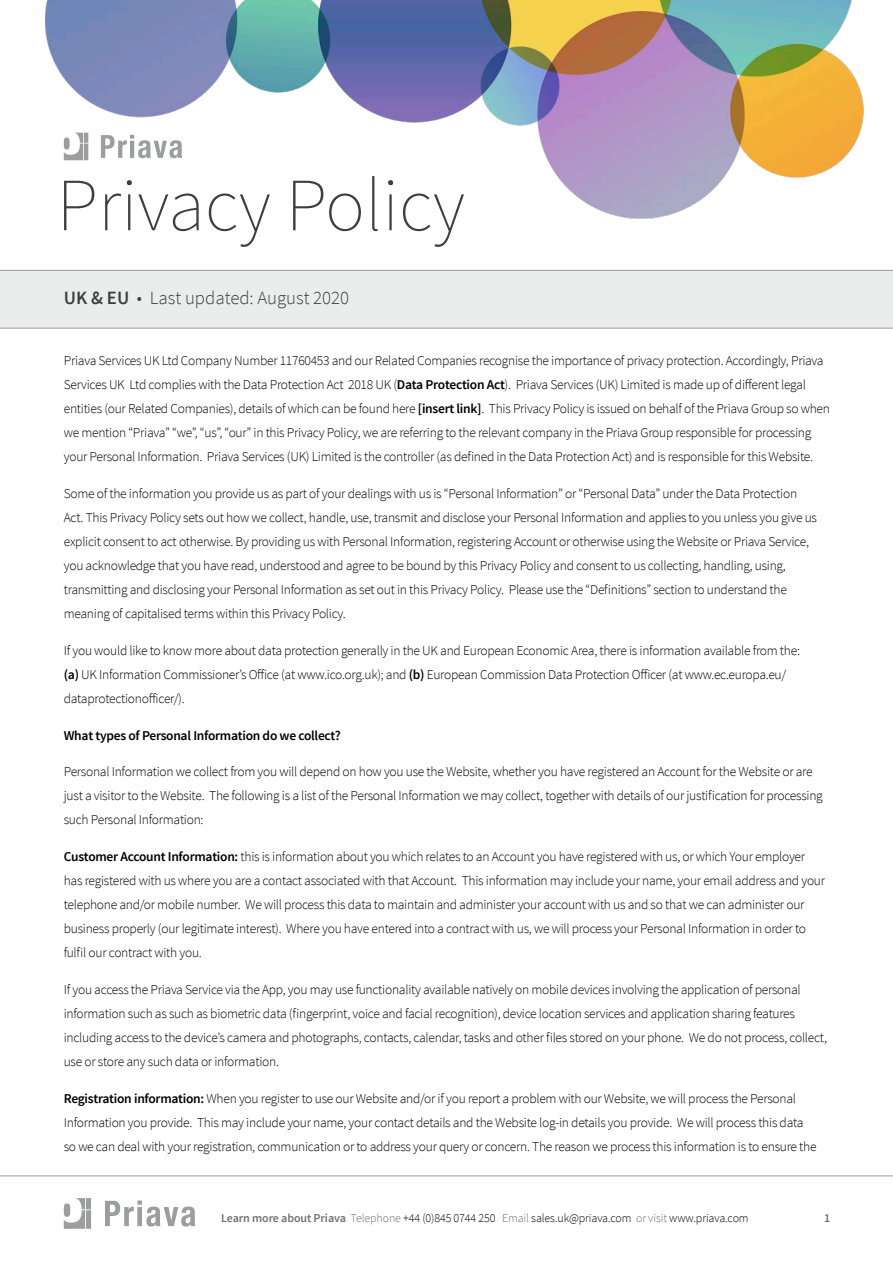
<style>
.page{position:relative;width:893px;height:1263px;background:#fff}
.page>*{position:absolute;margin:0;border:0;box-sizing:border-box;transform-origin:0 0}
.t1{font:200 75px "Source Sans Pro";color:#3e3d3f}
.t2{font:300 18.75px "Source Sans Pro";color:#3e3d3f}
.t3{font:300 13.5px/24px "Source Sans Pro";letter-spacing:-.02em;color:#000}
.t4{font:600 13.5px "Source Sans Pro";letter-spacing:-.02em;color:#000}
.t5{font:300 12px "Source Sans Pro";letter-spacing:-.01em;color:#000}
.t6{font:600 12px "Source Sans Pro";color:#6f7172}
.s1{font-weight:600}
.s2{font-weight:600;color:#6f7172}
.s3{color:#6f7172}
</style>
<div class="page">
<img style="left:45px;top:0;width:819px;height:219px">
<div style="left:0;top:271px;width:893px;height:57px;background:#ebeded"></div>
<hr style="left:0;top:270px;width:893px;height:1px;background:#9c9d9f">
<hr style="left:0;top:328px;width:893px;height:1px;background:#9c9d9f">
<hr style="left:0;top:1175px;width:893px;height:1px;background:#9c9d9f">
<svg style="left:64px;top:1198px;width:27px;height:31px"></svg>
<svg style="left:105px;top:1200px;width:90px;height:26px"></svg>
<svg style="left:64px;top:133px;width:24px;height:27px"></svg>
<svg style="left:101px;top:135px;width:81px;height:23px"></svg>
<h1 class="t1" style="left:57px;top:160px;width:410px">Privacy Policy</h1>
<h2 class="t2" style="left:64px;top:287px;width:287px"><span class="s1">UK &amp; EU</span> • Last updated: August 2020</h2>
<p class="t3" style="left:64px;top:349px;width:768px">Priava Services UK Ltd Company Number 11760453 and our Related Companies recognise the importance of privacy protection. Accordingly, Priava Services UK Ltd complies with the Data Protection Act 2018 UK (<span class="s1">Data Protection Act</span>). Priava Services (UK) Limited is made up of different legal entities (our Related Companies), details of which can be found here <span class="s1">[insert link]</span>. This Privacy Policy is issued on behalf of the Priava Group so when we mention “Priava” “we”, “us”, “our” in this Privacy Policy, we are referring to the relevant company in the Priava Group responsible for processing your Personal Information. Priava Services (UK) Limited is the controller (as defined in the Data Protection Act) and is responsible for this Website.</p>
<p class="t3" style="left:64px;top:482px;width:755px">Some of the information you provide us as part of your dealings with us is “Personal Information” or “Personal Data” under the Data Protection Act. This Privacy Policy sets out how we collect, handle, use, transmit and disclose your Personal Information and applies to you unless you give us explicit consent to act otherwise. By providing us with Personal Information, registering Account or otherwise using the Website or Priava Service, you acknowledge that you have read, understood and agree to be bound by this Privacy Policy and consent to us collecting, handling, using, transmitting and disclosing your Personal Information as set out in this Privacy Policy. Please use the “Definitions” section to understand the meaning of capitalised terms within this Privacy Policy.</p>
<p class="t3" style="left:64px;top:638px;width:738px">If you would like to know more about data protection generally in the UK and European Economic Area, there is information available from the: <span class="s1">(a)</span> UK Information Commissioner’s Office (at www.ico.org.uk); and <span class="s1">(b)</span> European Commission Data Protection Officer (at www.ec.europa.eu/ dataprotectionofficer/).</p>
<p class="t4" style="left:64px;top:726px;width:278px">What types of Personal Information do we collect?</p>
<p class="t3" style="left:64px;top:760px;width:760px">Personal Information we collect from you will depend on how you use the Website, whether you have registered an Account for the Website or are just a visitor to the Website. The following is a list of the Personal Information we may collect, together with details of our justification for processing such Personal Information:</p>
<p class="t3" style="left:64px;top:845px;width:763px"><span class="s1">Customer Account Information:</span> this is information about you which relates to an Account you have registered with us, or which Your employer has registered with us where you are a contact associated with that Account. This information may include your name, your email address and your telephone and/or mobile number. We will process this data to maintain and administer your account with us and so that we can administer our business properly (our legitimate interest). Where you have entered into a contract with us, we will process your Personal Information in order to fulfil our contract with you.</p>
<p class="t3" style="left:64px;top:977px;width:765px">If you access the Priava Service via the App, you may use functionality available natively on mobile devices involving the application of personal information such as such as biometric data (fingerprint, voice and facial recognition), device location services and application sharing features including access to the device’s camera and photographs, contacts, calendar, tasks and other files stored on your phone. We do not process, collect, use or store any such data or information.</p>
<p class="t3" style="left:64px;top:1086px;width:754px"><span class="s1">Registration information:</span> When you register to use our Website and/or if you report a problem with our Website, we will process the Personal<br>Information you provide. This may include your name, your contact details and the Website log-in details you provide. We will process this data so we can deal with your registration, communication or to address your query or concern. The reason we process this information is to ensure the</p>
<p class="t5" style="left:221px;top:1211px;width:529px"><span class="s2">Learn more about Priava</span> <span class="s3">Telephone</span> +44 (0)845 0744 250 <span class="s3">Email</span> sales.uk@priava.com <span class="s3">or visit</span> www.priava.com</p>
<p class="t6" style="left:824px;top:1210px;width:8px">1</p>
</div>
